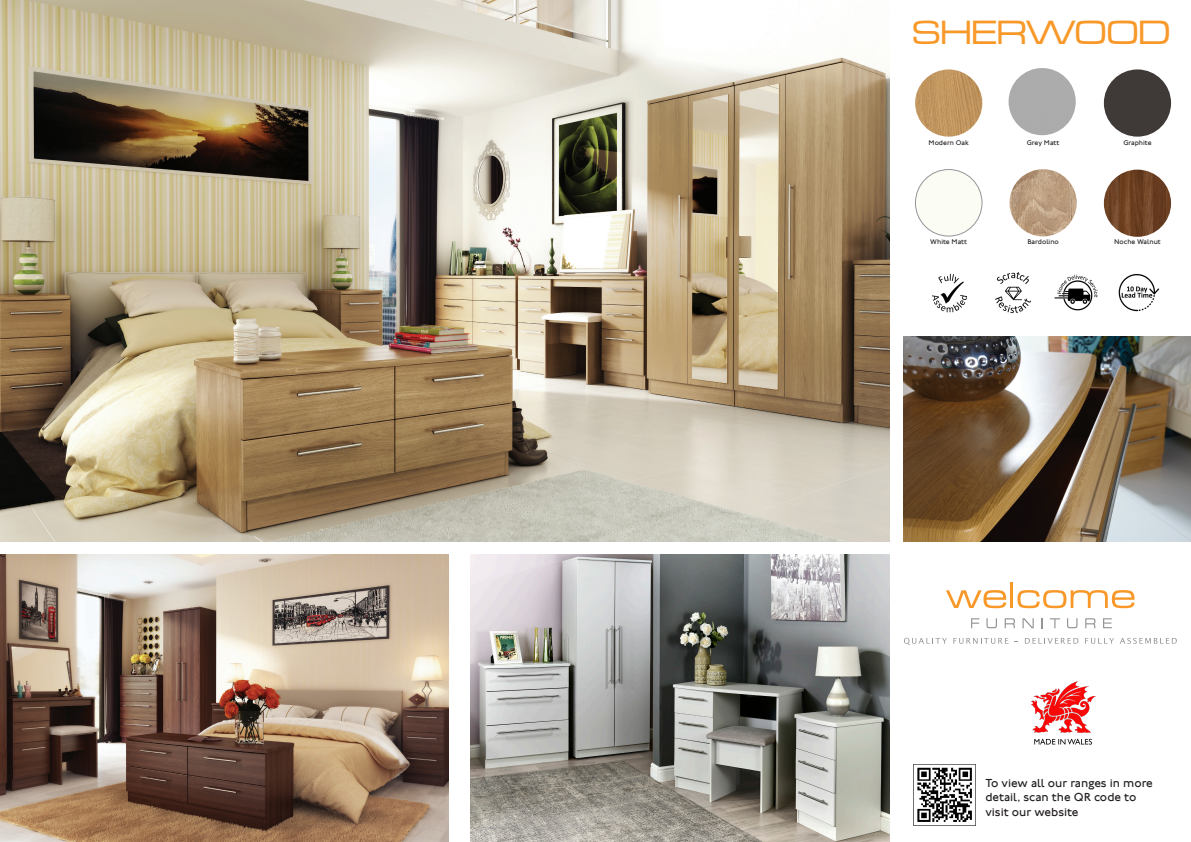
<style>
.page{position:relative;width:1191px;height:842px;background:#fff}
.page>*{position:absolute;margin:0;border:0;box-sizing:border-box;transform-origin:0 0}
.t1{font:35px "Microgramma D Medi Exte";color:#f89828}
.Bulletpoints{font:12px/14.4px "Johnston 100 W03";color:#231f20}
.t2{font:7px "Johnston 100 W03";color:#231f20}
</style>
<div class="page">
<img style="left:471px;top:555px;width:418px;height:287px">
<img style="left:904px;top:337px;width:287px;height:204px">
<img style="left:0;top:0;width:889px;height:541px">
<svg style="left:946px;top:590px;width:60px;height:18px"></svg>
<hr style="left:1010px;top:582px;width:3px;height:26px;background:#f89828">
<svg style="left:1017px;top:590px;width:117px;height:18px"></svg>
<svg style="left:971px;top:618px;width:8px;height:10px"></svg>
<svg style="left:986px;top:618px;width:11px;height:10px"></svg>
<svg style="left:1004px;top:618px;width:11px;height:10px"></svg>
<svg style="left:1022px;top:618px;width:11px;height:10px"></svg>
<svg style="left:1049px;top:618px;width:11px;height:10px"></svg>
<svg style="left:1067px;top:618px;width:10px;height:10px"></svg>
<svg style="left:1085px;top:618px;width:10px;height:10px"></svg>
<svg style="left:1103px;top:618px;width:8px;height:10px"></svg>
<svg style="left:904px;top:638px;width:43px;height:7px"></svg>
<svg style="left:953px;top:638px;width:55px;height:6px"></svg>
<svg style="left:1025px;top:638px;width:53px;height:6px"></svg>
<svg style="left:1085px;top:638px;width:91px;height:6px"></svg>
<img style="left:0;top:555px;width:449px;height:287px">
<img style="left:914px;top:764px;width:61px;height:58px">
<img style="left:1031px;top:681px;width:65px;height:64px">
<img style="left:915px;top:69px;width:67px;height:68px;border-radius:34px">
<div style="left:1008px;top:68px;width:67px;height:67px;background:#ababac;border-radius:34px"></div>
<div style="left:915px;top:170px;width:67px;height:66px;background:#fbfcf4;border-radius:33px"></div>
<div style="left:915px;top:169px;width:67px;height:67px;border:1px solid #949597;border-radius:50%"></div>
<img style="left:1009px;top:169px;width:67px;height:67px;border-radius:34px">
<div style="left:1103px;top:69px;width:68px;height:68px;background:#3f3a37;border-radius:34px"></div>
<img style="left:1103px;top:170px;width:68px;height:67px;border-radius:34px">
<img style="left:932px;top:273px;width:36px;height:40px">
<img style="left:995px;top:272px;width:36px;height:42px">
<img style="left:1054px;top:274px;width:44px;height:37px">
<img style="left:1118px;top:274px;width:42px;height:38px">
<p class="t1" style="left:912px;top:10px;width:259px">SHERWOOD</p>
<p class="t2" style="left:928px;top:139px;width:42px">Modern Oak</p>
<p class="t2" style="left:1026px;top:139px;width:34px">Grey Matt</p>
<p class="t2" style="left:930px;top:238px;width:38px">White Matt</p>
<p class="t2" style="left:1027px;top:238px;width:33px">Bardolino</p>
<p class="t2" style="left:1123px;top:139px;width:30px">Graphite</p>
<p class="t2" style="left:1114px;top:238px;width:48px">Noche Walnut</p>
<p class="Bulletpoints" style="left:985px;top:776px;width:169px">To view all our ranges in more detail, scan the QR code to visit our website</p>
</div>
